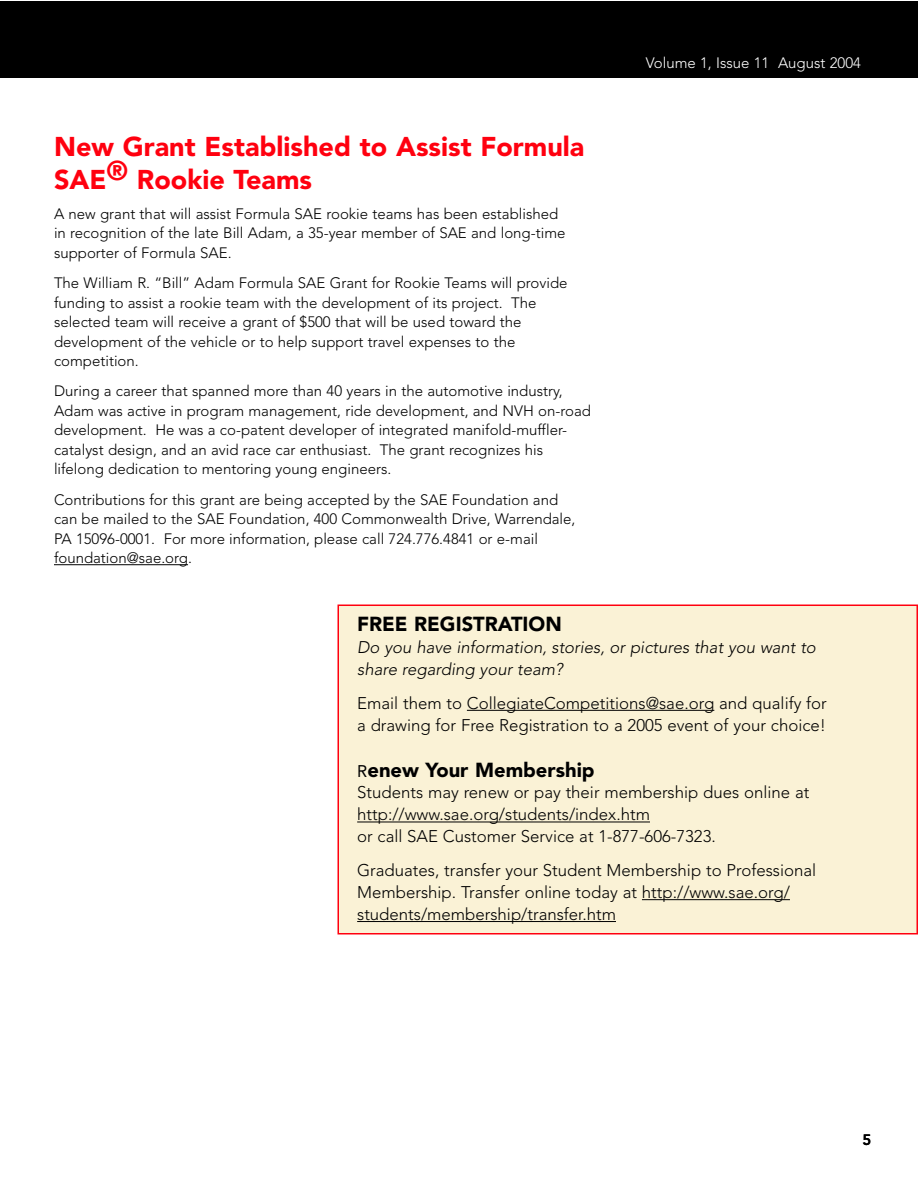
<style>
.page{position:relative;width:918px;height:1188px;background:#fff}
.page>*{position:absolute;margin:0;border:0;box-sizing:border-box;transform-origin:0 0}
.t1{font:900 27px/33px "Avenir";color:#ff000f}
.S{font:900 20.25px "Avenir";color:#000}
.body{font:300 16.8px/21.9px "Avenir";color:#000}
.body-2{font:italic 300 16.8px/21.9px "Avenir";color:#000}
.body-3{font:300 15px/19.5px "Avenir";color:#000}
.t2{font:300 15px "Avenir";color:#fff}
.t3{font:800 15px "Avenir";color:#000}
.s1{font-weight:400;font-size:16.8px}
</style>
<div class="page">
<div style="left:0;top:1px;width:918px;height:76px;background:#000"></div>
<hr style="left:54px;top:564px;width:134px;height:1px;background:#000">
<div style="left:338px;top:605px;width:579px;height:329px;background:#faf2d6"></div>
<div style="left:338px;top:605px;width:580px;height:329px;border:2px solid #ff000f"></div>
<hr style="left:467px;top:710px;width:247px;height:1px;background:#000">
<hr style="left:357px;top:822px;width:293px;height:1px;background:#000">
<hr style="left:642px;top:899px;width:148px;height:1px;background:#000">
<hr style="left:357px;top:921px;width:259px;height:1px;background:#000">
<p class="t1" style="left:54px;top:129px;width:532px">New Grant Established to Assist Formula<br>SAE® Rookie Teams</p>
<p class="body-3" style="left:54px;top:204px;width:513px">A new grant that will assist Formula SAE rookie teams has been established in recognition of the late Bill Adam, a 35-year member of SAE and long-time supporter of Formula SAE.</p>
<p class="body-3" style="left:54px;top:273px;width:515px">The William R. “Bill” Adam Formula SAE Grant for Rookie Teams will provide funding to assist a rookie team with the development of its project. The selected team will receive a grant of $500 that will be used toward the development of the vehicle or to help support travel expenses to the competition.</p>
<p class="body-3" style="left:54px;top:381px;width:538px">During a career that spanned more than 40 years in the automotive industry, Adam was active in program management, ride development, and NVH on-road development. He was a co-patent developer of integrated manifold-muffler&shy;catalyst design, and an avid race car enthusiast. The grant recognizes his lifelong dedication to mentoring young engineers.</p>
<p class="body-3" style="left:54px;top:490px;width:523px">Contributions for this grant are being accepted by the SAE Foundation and can be mailed to the SAE Foundation, 400 Commonwealth Drive, Warrendale, PA 15096-0001. For more information, please call 724.776.4841 or e-mail foundation@sae.org.</p>
<p class="t2" style="left:646px;top:54px;width:217px">Volume 1, Issue 11 August 2004</p>
<p class="S" style="left:357px;top:612px;width:206px">FREE REGISTRATION</p>
<p class="body-2" style="left:357px;top:636px;width:460px">Do you have information, stories, or pictures that you want to share regarding your team?</p>
<p class="body" style="left:357px;top:692px;width:471px">Email them to CollegiateCompetitions@sae.org and qualify for a drawing for Free Registration to a 2005 event of your choice!</p>
<p class="S" style="left:357px;top:757px;width:239px"><span class="s1">R</span>enew Your Membership</p>
<p class="body" style="left:357px;top:782px;width:454px">Students may renew or pay their membership dues online at http://www.sae.org/students/index.htm<br>or call SAE Customer Service at 1-877-606-7323.</p>
<p class="body" style="left:357px;top:859px;width:461px">Graduates, transfer your Student Membership to Professional<br>Membership. Transfer online today at http://www.sae.org/ students/membership/transfer.htm</p>
<p class="t3" style="left:862px;top:1131px;width:10px">5</p>
</div>
